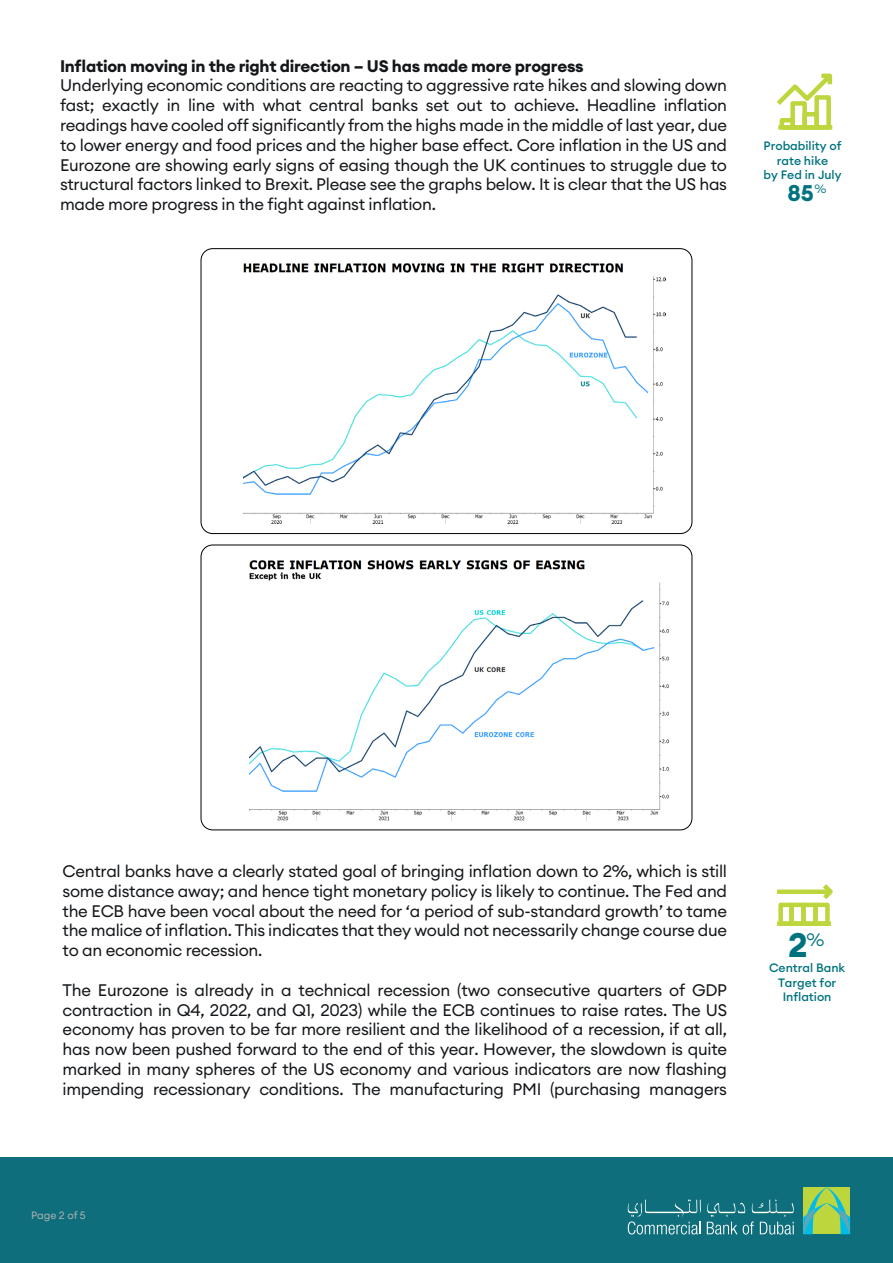
<style>
.page{position:relative;width:893px;height:1263px;background:#fff}
.page>*{position:absolute;margin:0;border:0;box-sizing:border-box;transform-origin:0 0}
.t1{font:700 33.45px "Euclid Circular A";color:#00737f}
.t2{font:700 22.35px "Euclid Circular A";color:#00737f}
.t3{font:16.5px/19.8px "Euclid Circular A";letter-spacing:-.02em;color:#14171a;text-align:justify}
.t4{font:700 16.5px "Euclid Circular A";letter-spacing:-.02em;color:#14171a}
.t5{font:500 12px/14.4px "Euclid Circular A";color:#00737f;text-align:center}
.t6{font:10.5px "Euclid Circular A";letter-spacing:-.005em;color:#aeb1b1}
</style>
<div class="page">
<div style="left:0;top:1157px;width:893px;height:106px;background:#0e6e7b"></div>
<svg style="left:803px;top:1187px;width:47px;height:47px;background:#8dcc6b"></svg>
<svg style="left:628px;top:1199px;width:73px;height:35px"></svg>
<svg style="left:707px;top:1199px;width:87px;height:35px"></svg>
<div style="left:780px;top:118px;width:15px;height:12px;border:4px solid #bdd63d"></div>
<div style="left:790px;top:101px;width:17px;height:29px;border:4px solid #bdd63d"></div>
<div style="left:802px;top:112px;width:17px;height:18px;border:4px solid #bdd63d"></div>
<div style="left:814px;top:95px;width:17px;height:35px;border:4px solid #bdd63d"></div>
<div style="left:778px;top:125px;width:54px;height:5px;background:#bdd63d"></div>
<svg style="left:776px;top:73px;width:57px;height:37px"></svg>
<div style="left:778px;top:903px;width:16px;height:23px;border:4px solid #bdd63d"></div>
<div style="left:789px;top:903px;width:17px;height:23px;border:4px solid #bdd63d"></div>
<div style="left:801px;top:903px;width:17px;height:23px;border:4px solid #bdd63d"></div>
<div style="left:813px;top:903px;width:17px;height:23px;border:4px solid #bdd63d"></div>
<svg style="left:818px;top:884px;width:15px;height:20px"></svg>
<div style="left:777px;top:921px;width:54px;height:5px;background:#bdd63d"></div>
<div style="left:777px;top:889px;width:52px;height:5px;background:#bdd63d"></div>
<img style="left:243px;top:263px;width:423px;height:261px">
<img style="left:249px;top:560px;width:421px;height:261px">
<div style="left:201px;top:248px;width:491px;height:286px;border:1px solid #000001;border-radius:12px"></div>
<div style="left:201px;top:545px;width:491px;height:285px;border:1px solid #000001;border-radius:12px"></div>
<p class="t4" style="left:60px;top:55px;width:525px">Inflation moving in the right direction – US has made more progress</p>
<p class="t3" style="left:60px;top:75px;width:669px">Underlying economic conditions are reacting to aggressive rate hikes and slowing down fast; exactly in line with what central banks set out to achieve. Headline inflation readings have cooled off significantly from the highs made in the middle of last year, due to lower energy and food prices and the higher base effect. Core inflation in the US and Eurozone are showing early signs of easing though the UK continues to struggle due to structural factors linked to Brexit. Please see the graphs below. It is clear that the US has made more progress in the fight against inflation.</p>
<p class="t5" style="left:763px;top:139px;width:80px">Probability of rate hike<br>by Fed in July</p>
<h2 class="t2" style="left:787px;top:178px;width:40px">85<sup>%</sup></h2>
<p class="t3" style="left:63px;top:861px;width:666px">Central banks have a clearly stated goal of bringing inflation down to 2%, which is still some distance away; and hence tight monetary policy is likely to continue. The Fed and the ECB have been vocal about the need for ‘a period of sub-standard growth’ to tame the malice of inflation. This indicates that they would not necessarily change course due to an economic recession.</p>
<p class="t3" style="left:63px;top:980px;width:666px">The Eurozone is already in a technical recession (two consecutive quarters of GDP contraction in Q4, 2022, and Q1, 2023) while the ECB continues to raise rates. The US economy has proven to be far more resilient and the likelihood of a recession, if at all, has now been pushed forward to the end of this year. However, the slowdown is quite marked in many spheres of the US economy and various indicators are now flashing impending recessionary conditions. The manufacturing PMI (purchasing managers</p>
<h1 class="t1" style="left:788px;top:923px;width:38px">2<sup>%</sup></h1>
<p class="t5" style="left:769px;top:961px;width:78px">Central Bank<br>Target for<br>Inflation</p>
<p class="t6" style="left:31px;top:1208px;width:56px">Page 2 of 5</p>
</div>
